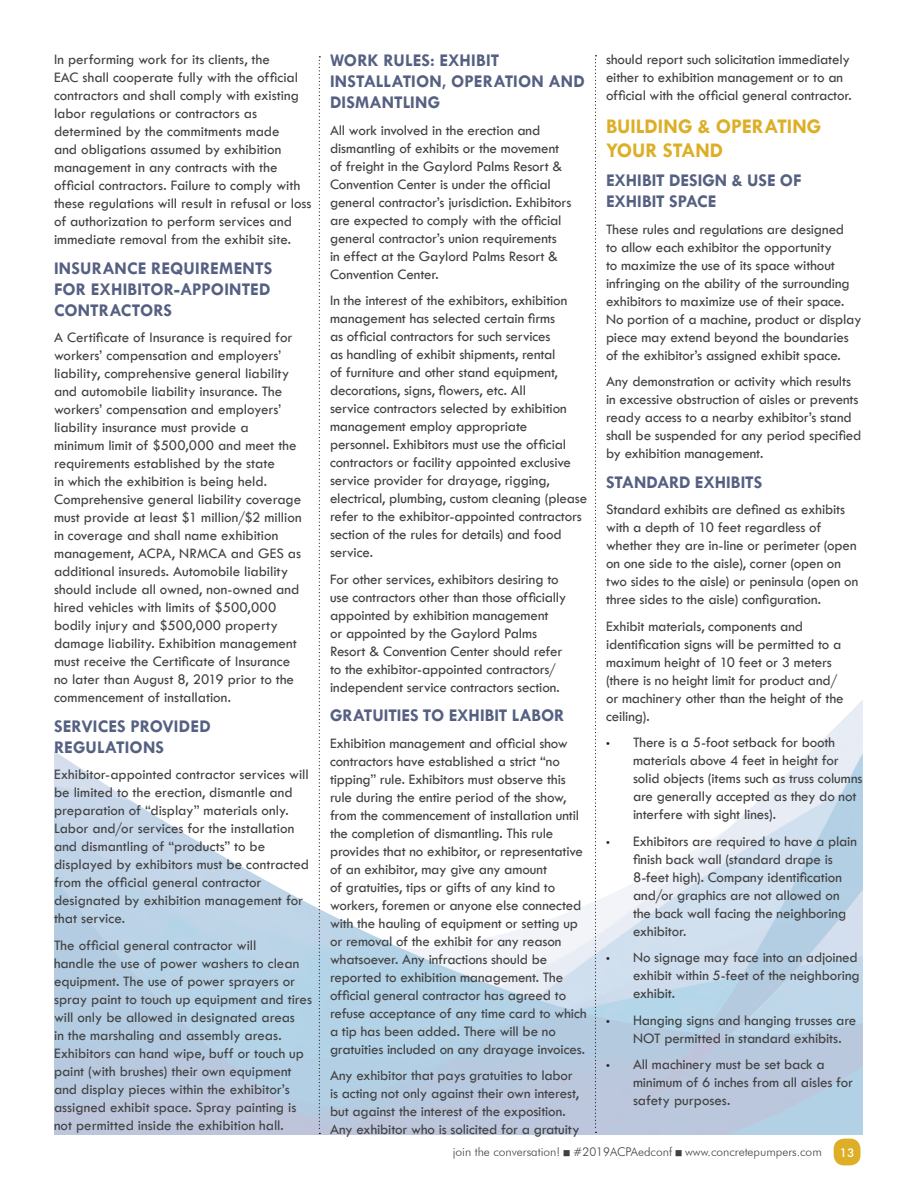
<style>
.page{position:relative;width:918px;height:1188px;background:#fff}
.page>*{position:absolute;margin:0;border:0;box-sizing:border-box;transform-origin:0 0}
.t1{font:700 21px/24px "Tw Cen";letter-spacing:-.005em;color:#dcaf27}
.t2{font:700 18px/21px "Tw Cen";color:#556082}
.t3{font:15px/18px "Tw Cen";letter-spacing:-.005em;color:#414142}
.t4{font:300 12px "Futura BT";color:#414142}
.t5{font:500 12px "Futura BT";color:#fff}
.s1{font-family:"Myriad Pro";font-size:13.5px;color:#231f20}
</style>
<div class="page">
<div style="left:834px;top:1139px;width:27px;height:26px;background:#dcaf27;border-radius:11px"></div>
<img style="left:54px;top:700px;width:809px;height:434px">
<svg style="left:319px;top:56px;width:1px;height:1078px"></svg>
<svg style="left:595px;top:55px;width:2px;height:1078px"></svg>
<p class="t3" style="left:54px;top:51px;width:259px">In performing work for its clients, the<br>EAC shall cooperate fully with the official contractors and shall comply with existing labor regulations or contractors as determined by the commitments made<br>and obligations assumed by exhibition management in any contracts with the official contractors. Failure to comply with these regulations will result in refusal or loss of authorization to perform services and immediate removal from the exhibit site.</p>
<p class="t2" style="left:54px;top:257px;width:220px;text-align:justify">INSURANCE REQUIREMENTS FOR EXHIBITOR-APPOINTED CONTRACTORS</p>
<p class="t3" style="left:54px;top:329px;width:249px">A Certificate of Insurance is required for workers’ compensation and employers’ liability, comprehensive general liability and automobile liability insurance. The workers’ compensation and employers’ liability insurance must provide a minimum limit of $500,000 and meet the requirements established by the state<br>in which the exhibition is being held.<br>Comprehensive general liability coverage must provide at least $1 million/$2 million in coverage and shall name exhibition management, ACPA, NRMCA and GES as additional insureds. Automobile liability should include all owned, non-owned and hired vehicles with limits of $500,000 bodily injury and $500,000 property damage liability. Exhibition management must receive the Certificate of Insurance no later than August 8, 2019 prior to the commencement of installation.</p>
<p class="t2" style="left:54px;top:715px;width:158px">SERVICES PROVIDED<br>REGULATIONS</p>
<p class="t3" style="left:54px;top:766px;width:257px">Exhibitor-appointed contractor services will be limited to the erection, dismantle and preparation of “display” materials only.<br>Labor and/or services for the installation and dismantling of “products” to be displayed by exhibitors must be contracted from the official general contractor designated by exhibition management for that service.</p>
<p class="t3" style="left:54px;top:936px;width:260px">The official general contractor will<br>handle the use of power washers to clean equipment. The use of power sprayers or spray paint to touch up equipment and tires will only be allowed in designated areas<br>in the marshaling and assembly areas.<br>Exhibitors can hand wipe, buff or touch up paint (with brushes) their own equipment and display pieces within the exhibitor’s assigned exhibit space. Spray painting is not permitted inside the exhibition hall.</p>
<p class="t2" style="left:330px;top:50px;width:256px">WORK RULES: EXHIBIT<br>INSTALLATION, OPERATION AND<br>DISMANTLING</p>
<p class="t3" style="left:330px;top:121px;width:243px">All work involved in the erection and dismantling of exhibits or the movement of freight in the Gaylord Palms Resort &amp; Convention Center is under the official general contractor’s jurisdiction. Exhibitors are expected to comply with the official general contractor’s union requirements<br>in effect at the Gaylord Palms Resort &amp; Convention Center.</p>
<p class="t3" style="left:330px;top:292px;width:259px">In the interest of the exhibitors, exhibition management has selected certain firms<br>as official contractors for such services<br>as handling of exhibit shipments, rental<br>of furniture and other stand equipment, decorations, signs, flowers, etc. All<br>service contractors selected by exhibition management employ appropriate personnel. Exhibitors must use the official contractors or facility appointed exclusive service provider for drayage, rigging, electrical, plumbing, custom cleaning (please refer to the exhibitor-appointed contractors section of the rules for details) and food service.</p>
<p class="t3" style="left:330px;top:570px;width:238px">For other services, exhibitors desiring to use contractors other than those officially appointed by exhibition management<br>or appointed by the Gaylord Palms Resort &amp; Convention Center should refer to the exhibitor-appointed contractors/ independent service contractors section.</p>
<p class="t2" style="left:330px;top:705px;width:236px">GRATUITIES TO EXHIBIT LABOR</p>
<p class="t3" style="left:330px;top:734px;width:258px">Exhibition management and official show contractors have established a strict “no tipping” rule. Exhibitors must observe this rule during the entire period of the show, from the commencement of installation until the completion of dismantling. This rule provides that no exhibitor, or representative of an exhibitor, may give any amount<br>of gratuities, tips or gifts of any kind to workers, foremen or anyone else connected with the hauling of equipment or setting up or removal of the exhibit for any reason whatsoever. Any infractions should be reported to exhibition management. The official general contractor has agreed to refuse acceptance of any time card to which a tip has been added. There will be no gratuities included on any drayage invoices.</p>
<p class="t3" style="left:330px;top:1067px;width:251px">Any exhibitor that pays gratuities to labor is acting not only against their own interest, but against the interest of the exposition.<br>Any exhibitor who is solicited for a gratuity</p>
<p class="t3" style="left:606px;top:51px;width:247px">should report such solicitation immediately either to exhibition management or to an official with the official general contractor.</p>
<h1 class="t1" style="left:606px;top:114px;width:217px">BUILDING &amp; OPERATING<br>YOUR STAND</h1>
<p class="t2" style="left:606px;top:170px;width:197px">EXHIBIT DESIGN &amp; USE OF<br>EXHIBIT SPACE</p>
<p class="t3" style="left:606px;top:220px;width:257px">These rules and regulations are designed<br>to allow each exhibitor the opportunity<br>to maximize the use of its space without infringing on the ability of the surrounding exhibitors to maximize use of their space.<br>No portion of a machine, product or display piece may extend beyond the boundaries of the exhibitor’s assigned exhibit space.</p>
<p class="t3" style="left:606px;top:373px;width:257px">Any demonstration or activity which results in excessive obstruction of aisles or prevents ready access to a nearby exhibitor’s stand shall be suspended for any period specified by exhibition management.</p>
<p class="t2" style="left:606px;top:471px;width:158px">STANDARD EXHIBITS</p>
<p class="t3" style="left:606px;top:501px;width:254px">Standard exhibits are defined as exhibits with a depth of 10 feet regardless of whether they are in-line or perimeter (open on one side to the aisle), corner (open on two sides to the aisle) or peninsula (open on three sides to the aisle) configuration.</p>
<p class="t3" style="left:606px;top:617px;width:239px">Exhibit materials, components and identification signs will be permitted to a maximum height of 10 feet or 3 meters (there is no height limit for product and/ or machinery other than the height of the ceiling).</p>
<p class="t3" style="left:633px;top:734px;width:231px;text-indent:-27px"><span class="s1">•</span> There is a 5-foot setback for booth materials above 4 feet in height for solid objects (items such as truss columns are generally accepted as they do not interfere with sight lines).</p>
<p class="t3" style="left:633px;top:832px;width:226px;text-indent:-27px"><span class="s1">•</span> Exhibitors are required to have a plain finish back wall (standard drape is<br>8-feet high). Company identification and/or graphics are not allowed on the back wall facing the neighboring exhibitor.</p>
<p class="t3" style="left:633px;top:949px;width:228px;text-indent:-27px"><span class="s1">•</span> No signage may face into an adjoined exhibit within 5-feet of the neighboring exhibit.</p>
<p class="t3" style="left:633px;top:1011px;width:225px;text-indent:-27px"><span class="s1">•</span> Hanging signs and hanging trusses are<br>NOT permitted in standard exhibits.</p>
<p class="t3" style="left:633px;top:1056px;width:222px;text-indent:-27px"><span class="s1">•</span> All machinery must be set back a minimum of 6 inches from all aisles for safety purposes.</p>
<p class="t4" style="left:453px;top:1145px;width:370px">join the conversation! ■ #2019ACPAedconf ■ www.concretepumpers.com</p>
<p class="t5" style="left:840px;top:1145px;width:16px">13</p>
</div>
